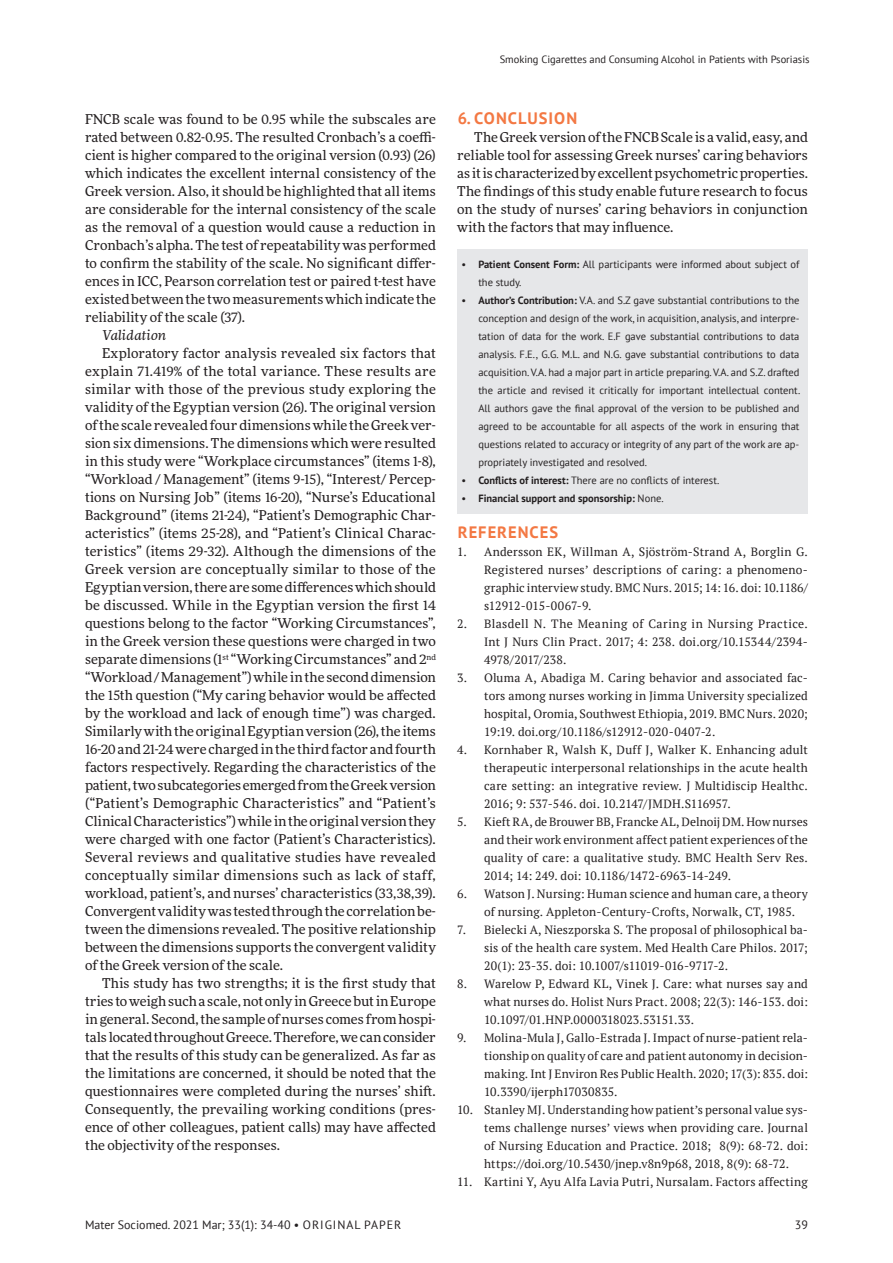
<style>
.page{position:relative;width:893px;height:1263px;background:#fff}
.page>*{position:absolute;margin:0;border:0;box-sizing:border-box;transform-origin:0 0}
.t1{font:700 16.5px "PT Sans";letter-spacing:.06em;color:#f37843}
.t2{font:13.5px/18px "More Pro";color:#231f20;text-align:justify}
.t3{font:italic 13.5px "More Pro";color:#231f20}
.t4{font:12px/18px "PT Serif";letter-spacing:.01em;color:#231f20;text-align:justify}
.t5{font:12px "PT Sans";color:#231f20}
.t6{font:10.5px/18px "PT Sans";color:#231f20}
.t7{font:700 10.5px "PT Sans";color:#231f20}
.s1{font-weight:700}
.s2{font-weight:400}
</style>
<div class="page">
<div style="left:457px;top:249px;width:351px;height:49px;background:#e6e7e9"></div>
<div style="left:457px;top:285px;width:351px;height:193px;background:#e6e7e9"></div>
<div style="left:457px;top:465px;width:351px;height:31px;background:#e6e7e9"></div>
<div style="left:457px;top:483px;width:351px;height:31px;background:#e6e7e9"></div>
<p class="t2" style="left:85px;top:110px;width:352px">FNCB scale was found to be 0.95 while the subscales are rated between 0.82-0.95. The resulted Cronbach’s a coeffi&shy;cient is higher compared to the original version (0.93) (26) which indicates the excellent internal consistency of the Greek version. Also, it should be highlighted that all items are considerable for the internal consistency of the scale as the removal of a question would cause a reduction in Cronbach’s alpha. The test of repeatability was performed to confirm the stability of the scale. No significant differ&shy;ences in ICC, Pearson correlation test or paired t-test have existed between the two measurements which indicate the reliability of the scale (37).</p>
<p class="t3" style="left:102px;top:326px;width:66px">Validation</p>
<p class="t2" style="left:85px;top:344px;width:352px;text-indent:17px">Exploratory factor analysis revealed six factors that explain 71.419% of the total variance. These results are similar with those of the previous study exploring the validity of the Egyptian version (26). The original version of the scale revealed four dimensions while the Greek ver&shy;sion six dimensions. The dimensions which were resulted in this study were “Workplace circumstances” (items 1-8), “Workload / Management” (items 9-15), “Interest/ Percep&shy;tions on Nursing Job” (items 16-20), “Nurse’s Educational Background” (items 21-24), “Patient’s Demographic Char&shy;acteristics” (items 25-28), and “Patient’s Clinical Charac&shy;teristics” (items 29-32). Although the dimensions of the Greek version are conceptually similar to those of the Egyptian version, there are some differences which should be discussed. While in the Egyptian version the first 14 questions belong to the factor “Working Circumstances”, in the Greek version these questions were charged in two separate dimensions (1<sup>st</sup> “Working Circumstances” and 2<sup>nd </sup>“Workload / Management”) while in the second dimension the 15th question (“My caring behavior would be affected by the workload and lack of enough time”) was charged.<br>Similarly with the original Egyptian version (26), the items 16-20 and 21-24 were charged in the third factor and fourth factors respectively. Regarding the characteristics of the patient, two subcategories emerged from the Greek version (“Patient’s Demographic Characteristics” and “Patient’s Clinical Characteristics”) while in the original version they were charged with one factor (Patient’s Characteristics).<br>Several reviews and qualitative studies have revealed conceptually similar dimensions such as lack of staff, workload, patient’s, and nurses’ characteristics (33,38,39).<br>Convergent validity was tested through the correlation be&shy;tween the dimensions revealed. The positive relationship between the dimensions supports the convergent validity of the Greek version of the scale.</p>
<p class="t2" style="left:85px;top:974px;width:352px;text-indent:17px">This study has two strengths; it is the first study that tries to weigh such a scale, not only in Greece but in Europe in general. Second, the sample of nurses comes from hospi&shy;tals located throughout Greece. Therefore, we can consider that the results of this study can be generalized. As far as the limitations are concerned, it should be noted that the questionnaires were completed during the nurses’ shift.<br>Consequently, the prevailing working conditions (pres&shy;ence of other colleagues, patient calls) may have affected the objectivity of the responses.</p>
<p class="t6" style="left:500px;top:50px;width:311px">Smoking Cigarettes and Consuming Alcohol in Patients with Psoriasis</p>
<p class="t1" style="left:458px;top:108px;width:121px">6. CONCLUSION</p>
<p class="t2" style="left:457px;top:128px;width:352px;text-indent:17px">The Greek version of the FNCB Scale is a valid, easy, and reliable tool for assessing Greek nurses’ caring behaviors as it is characterized by excellent psychometric properties.<br>The findings of this study enable future research to focus on the study of nurses’ caring behaviors in conjunction with the factors that may influence.</p>
<p class="t6" style="left:478px;top:255px;width:323px;text-indent:-17px">• <span class="s1">Patient Consent Form:</span> All participants were informed about subject of the study.</p>
<p class="t6" style="left:478px;top:291px;width:323px;text-align:justify;text-indent:-17px">• <span class="s1">Author’s Contribution:</span> V.A. and S.Z gave substantial contributions to the conception and design of the work, in acquisition, analysis, and interpre&shy;tation of data for the work. E.F gave substantial contributions to data analysis. F.E., G.G. M.L. and N.G. gave substantial contributions to data acquisition. V.A. had a major part in article preparing. V.A. and S.Z. drafted the article and revised it critically for important intellectual content.<br>All authors gave the final approval of the version to be published and agreed to be accountable for all aspects of the work in ensuring that questions related to accuracy or integrity of any part of the work are ap&shy;propriately investigated and resolved.</p>
<p class="t6" style="left:461px;top:471px;width:259px">• <span class="s1">Conflicts of interest:</span> There are no conflicts of interest.</p>
<p class="t7" style="left:461px;top:492px;width:204px"><span class="s2">•</span> Financial support and sponsorship: <span class="s2">None.</span></p>
<p class="t1" style="left:458px;top:522px;width:102px">REFERENCES</p>
<p class="t4" style="left:484px;top:543px;width:325px;text-indent:-27px">1. Andersson EK, Willman A, Sjöström-Strand A, Borglin G.<br>Registered nurses’ descriptions of caring: a phenomeno&shy;graphic interview study. BMC Nurs. 2015; 14: 16. doi: 10.1186/ s12912-015-0067-9.</p>
<p class="t4" style="left:484px;top:615px;width:325px;text-indent:-27px">2. Blasdell N. The Meaning of Caring in Nursing Practice.<br>Int J Nurs Clin Pract. 2017; 4: 238. doi.org/10.15344/2394- 4978/2017/238.</p>
<p class="t4" style="left:484px;top:669px;width:325px;text-indent:-27px">3. Oluma A, Abadiga M. Caring behavior and associated fac&shy;tors among nurses working in Jimma University specialized hospital, Oromia, Southwest Ethiopia, 2019. BMC Nurs. 2020; 19:19. doi.org/10.1186/s12912-020-0407-2.</p>
<p class="t4" style="left:484px;top:741px;width:325px;text-indent:-27px">4. Kornhaber R, Walsh K, Duff J, Walker K. Enhancing adult therapeutic interpersonal relationships in the acute health care setting: an integrative review. J Multidiscip Healthc.<br>2016; 9: 537-546. doi. 10.2147/JMDH.S116957.</p>
<p class="t4" style="left:484px;top:813px;width:325px;text-indent:-27px">5. Kieft RA, de Brouwer BB, Francke AL, Delnoij DM. How nurses and their work environment affect patient experiences of the quality of care: a qualitative study. BMC Health Serv Res.<br>2014; 14: 249. doi: 10.1186/1472-6963-14-249.</p>
<p class="t4" style="left:484px;top:885px;width:325px;text-indent:-27px">6. Watson J. Nursing: Human science and human care, a theory of nursing. Appleton-Century-Crofts, Norwalk, CT, 1985.</p>
<p class="t4" style="left:484px;top:921px;width:325px;text-indent:-27px">7. Bielecki A, Nieszporska S. The proposal of philosophical ba&shy;sis of the health care system. Med Health Care Philos. 2017; 20(1): 23-35. doi: 10.1007/s11019-016-9717-2.</p>
<p class="t4" style="left:484px;top:975px;width:325px;text-indent:-27px">8. Warelow P, Edward KL, Vinek J. Care: what nurses say and what nurses do. Holist Nurs Pract. 2008; 22(3): 146-153. doi:<br>10.1097/01.HNP.0000318023.53151.33.</p>
<p class="t4" style="left:484px;top:1029px;width:325px;text-indent:-27px">9. Molina-Mula J, Gallo-Estrada J. Impact of nurse-patient rela&shy;tionship on quality of care and patient autonomy in decision&shy;making. Int J Environ Res Public Health. 2020; 17(3): 835. doi:<br>10.3390/ijerph17030835.</p>
<p class="t4" style="left:484px;top:1101px;width:325px;text-indent:-27px">10. Stanley MJ. Understanding how patient’s personal value sys&shy;tems challenge nurses’ views when providing care. Journal of Nursing Education and Practice. 2018; 8(9): 68-72. doi: https://doi.org/10.5430/jnep.v8n9p68, 2018, 8(9): 68-72.</p>
<p class="t4" style="left:457px;top:1173px;width:352px">11. Kartini Y, Ayu Alfa Lavia Putri, Nursalam. Factors affecting</p>
<p class="t5" style="left:85px;top:1217px;width:318px">Mater Sociomed. 2021 Mar; 33(1): 34-40 • ORIGINAL PAPER</p>
<p class="t5" style="left:795px;top:1217px;width:15px">39</p>
</div>
